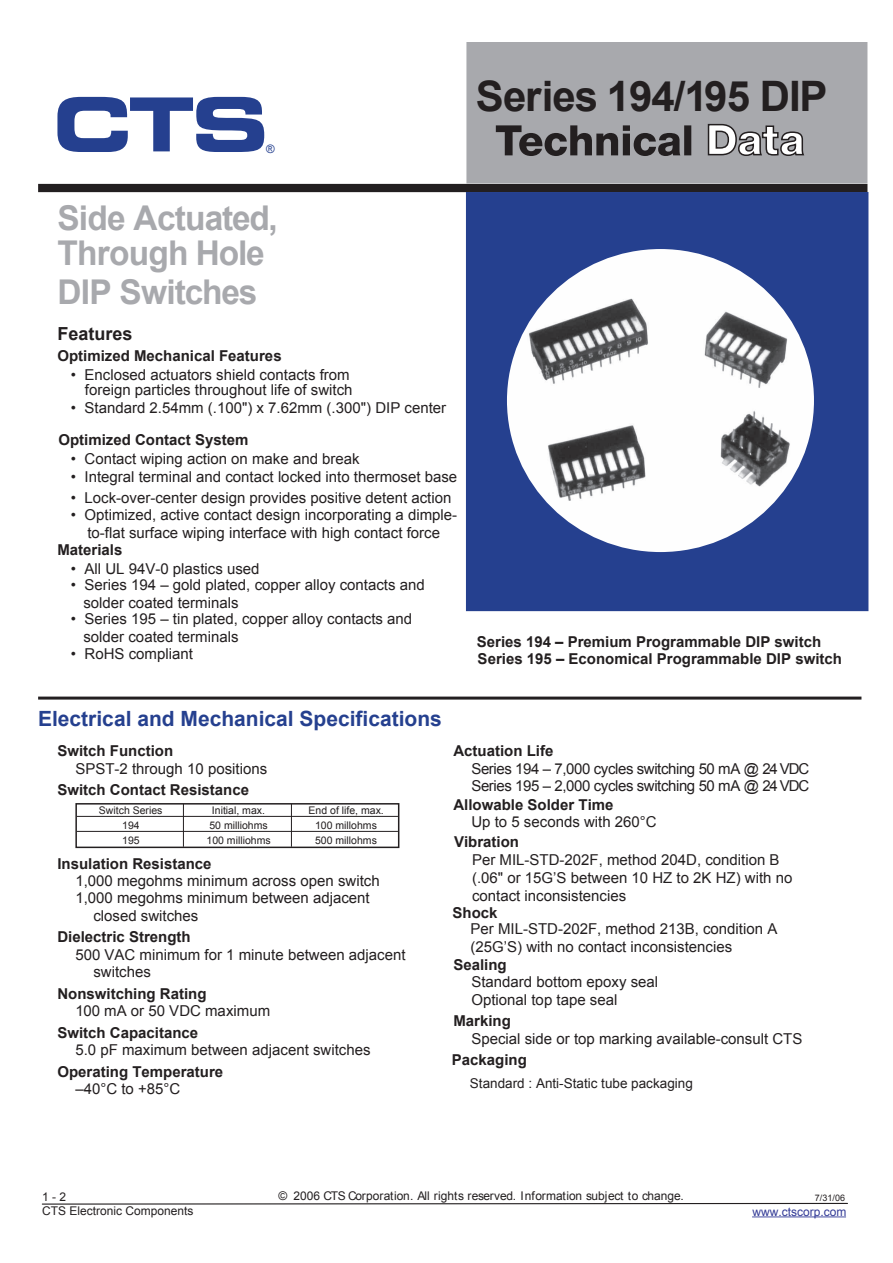
<style>
.page{position:relative;width:893px;height:1263px;background:#fff}
.page>*{position:absolute;margin:0;border:0;box-sizing:border-box;transform-origin:0 0}
.t1{font:700 42px "Arial";letter-spacing:-.025em;color:#231f20}
.t2{font:700 34.2px/34.5px "Arial";letter-spacing:-.02em;color:#a8a9ad}
.t3{font:700 21px "Arial";color:#25408f}
.t4{font:700 18px "Arial";color:#231f20}
.t5{font:15px/18px "Arial";color:#231f20}
.t6{font:700 15px/16.8px "Arial";color:#231f20}
.t7{font:15px/17.2px "Arial";letter-spacing:-.025em;color:#231f20}
.t8{font:13.5px "Arial";color:#231f20}
.t9{font:12px "Arial";color:#231f20}
.t10{font:12px "Arial";color:#333b97}
.t11{font:11.7px "Arial";color:#25408f}
.t12{font:10.5px "Arial";color:#231f20}
.t13{font:9px "Arial";color:#231f20}
</style>
<div class="page">
<svg style="left:57px;top:97px;width:207px;height:55px"></svg>
<svg style="left:38px;top:180px;width:831px;height:16px"></svg>
<svg style="left:38px;top:696px;width:824px;height:4px;background:#595657"></svg>
<div style="left:466px;top:192px;width:402px;height:419px;background:#25408f"></div>
<div style="left:466px;top:42px;width:401px;height:141px;background:#a8a9ad"></div>
<svg style="left:496px;top:125px;width:184px;height:31px"></svg>
<div style="left:684px;top:125px;width:7px;height:30px;background:#231f20"></div>
<svg style="left:707px;top:123px;width:98px;height:33px"></svg>
<div style="left:75px;top:803px;width:324px;height:45px;border:2px solid #231f20"></div>
<svg style="left:76px;top:803px;width:323px;height:44px"></svg>
<img style="left:507px;top:249px;width:307px;height:303px;border-radius:50%">
<hr style="left:752px;top:1216px;width:94px;height:1px;background:#333b97;border-radius:50%">
<svg style="left:41px;top:1202px;width:807px;height:3px"></svg>
<p class="t11" style="left:266px;top:141px;width:10px">®</p>
<h1 class="t1" style="left:476px;top:69px;width:353px">Series 194/195 DIP</h1>
<h2 class="t2" style="left:57px;top:202px;width:222px">Side Actuated,<br>Through Hole</h2>
<h2 class="t2" style="left:57px;top:276px;width:202px">DIP Switches</h2>
<p class="t4" style="left:57px;top:322px;width:77px">Features</p>
<p class="t6" style="left:57px;top:348px;width:226px">Optimized Mechanical Features</p>
<p class="t5" style="left:71px;top:368px;width:283px;line-height:14.2px;text-align:right">• Enclosed actuators shield contacts from foreign particles throughout life of switch</p>
<p class="t5" style="left:71px;top:399px;width:377px">• Standard 2.54mm (.100") x 7.62mm (.300") DIP center</p>
<p class="t6" style="left:58px;top:432px;width:192px">Optimized Contact System</p>
<p class="t5" style="left:71px;top:450px;width:290px">• Contact wiping action on make and break</p>
<p class="t5" style="left:71px;top:489px;width:382px">• Lock-over-center design provides positive detent action</p>
<p class="t5" style="left:71px;top:507px;width:388px;line-height:17.2px;text-align:center">• Optimized, active contact design incorporating a dimple&shy;to-flat surface wiping interface with high contact force</p>
<p class="t6" style="left:57px;top:542px;width:67px">Materials</p>
<p class="t5" style="left:71px;top:559px;width:190px">• All UL 94V-0 plastics used</p>
<p class="t5" style="left:83px;top:576px;width:343px;text-indent:-13px">• Series 194 – gold plated, copper alloy contacts a nd solder coated terminals</p>
<p class="t5" style="left:83px;top:609px;width:330px;text-indent:-13px">• Series 195 – tin plated, copper alloy contacts and solder coated terminals</p>
<p class="t5" style="left:71px;top:468px;width:388px">• Integral terminal and contact locked into thermos et base</p>
<p class="t5" style="left:71px;top:645px;width:123px">• RoHS compliant</p>
<h3 class="t3" style="left:38px;top:705px;width:405px">Electrical and Mechanical Specifications</h3>
<p class="t6" style="left:477px;top:634px;width:367px">Series 194 – Premium Programmable DIP switch<br>Series 195 – Economical Programmable DIP switch</p>
<p class="t6" style="left:57px;top:743px;width:117px">Switch Function</p>
<p class="t5" style="left:75px;top:759px;width:193px">SPST-2 through 10 positions</p>
<p class="t6" style="left:57px;top:782px;width:193px">Switch Contact Resistance</p>
<p class="t12" style="left:99px;top:804px;width:65px">Switch Serie s</p>
<p class="t12" style="left:212px;top:804px;width:55px">Initial, max .</p>
<p class="t12" style="left:309px;top:804px;width:77px">End of life, max.</p>
<p class="t12" style="left:122px;top:819px;width:19px">194</p>
<p class="t12" style="left:209px;top:819px;width:60px">50 milliohm s</p>
<p class="t12" style="left:315px;top:819px;width:63px">100 millohms</p>
<p class="t12" style="left:122px;top:834px;width:19px">195</p>
<p class="t12" style="left:207px;top:834px;width:66px">100 milliohm s</p>
<p class="t12" style="left:315px;top:834px;width:63px">500 millohms</p>
<p class="t6" style="left:57px;top:856px;width:156px">Insulation Resistance</p>
<p class="t5" style="left:75px;top:872px;width:306px">1,000 megohms minimum across open switch</p>
<p class="t5" style="left:75px;top:889px;width:296px">1,000 megohms minimum between adjacent</p>
<p class="t5" style="left:93px;top:906px;width:107px">closed switches</p>
<p class="t6" style="left:57px;top:929px;width:135px">Dielectric Strength</p>
<p class="t5" style="left:93px;top:946px;width:314px;line-height:17.2px;text-indent:-18px">500 VAC minimum for 1 minute between adjacent switches</p>
<p class="t6" style="left:57px;top:985px;width:151px">Nonswitching Rating</p>
<p class="t5" style="left:75px;top:1002px;width:196px">100 mA or 50 VDC maximum</p>
<p class="t6" style="left:57px;top:1024px;width:142px">Switch Capacitance</p>
<p class="t5" style="left:75px;top:1041px;width:297px">5.0 pF maximum between adjacent switches</p>
<p class="t6" style="left:57px;top:1063px;width:167px">Operating Temperature</p>
<p class="t5" style="left:75px;top:1080px;width:106px">–40°C to +85°C</p>
<p class="t6" style="left:453px;top:743px;width:102px">Actuation Life</p>
<p class="t7" style="left:471px;top:760px;width:339px">Series 194 – 7,000 cycles switching 50 mA @ 24VDC<br>Series 195 – 2,000 cycles switching 50 mA @ 24VDC</p>
<p class="t6" style="left:453px;top:796px;width:162px">Allowable Solder Time</p>
<p class="t5" style="left:471px;top:813px;width:187px">Up to 5 seconds with 260°C</p>
<p class="t6" style="left:454px;top:833px;width:67px">Vibration</p>
<p class="t5" style="left:472px;top:851px;width:322px">Per MIL-STD-202F, method 204D, condition B (.06" or 15G’S between 10 HZ to 2K HZ) with no contact inconsistencies</p>
<p class="t6" style="left:452px;top:905px;width:47px">Shock</p>
<p class="t5" style="left:470px;top:919px;width:308px">Per MIL-STD-202F, method 213B, condition A (25G’S) with no contact inconsistencies</p>
<p class="t6" style="left:453px;top:957px;width:55px">Sealing</p>
<p class="t5" style="left:471px;top:973px;width:188px;line-height:17.2px">Standard bottom epoxy seal<br>Optional top tape seal</p>
<p class="t6" style="left:453px;top:1013px;width:59px">Marking</p>
<p class="t5" style="left:471px;top:1029px;width:332px">Special side or top marking available-consult CTS</p>
<p class="t6" style="left:452px;top:1052px;width:77px">Packaging</p>
<p class="t8" style="left:470px;top:1074px;width:224px">Standard : Anti-Static tube packaging</p>
<p class="t9" style="left:42px;top:1189px;width:25px">1-2</p>
<p class="t9" style="left:279px;top:1188px;width:407px">© 2006 CTS Corporati on. All ri ghts reserved. Informati on subject to change.</p>
<p class="t13" style="left:815px;top:1192px;width:32px">7/31/06</p>
<p class="t9" style="left:42px;top:1203px;width:153px">CTS Electronic Components</p>
<p class="t10" style="left:753px;top:1204px;width:95px">www.ctscorp.com</p>
</div>
